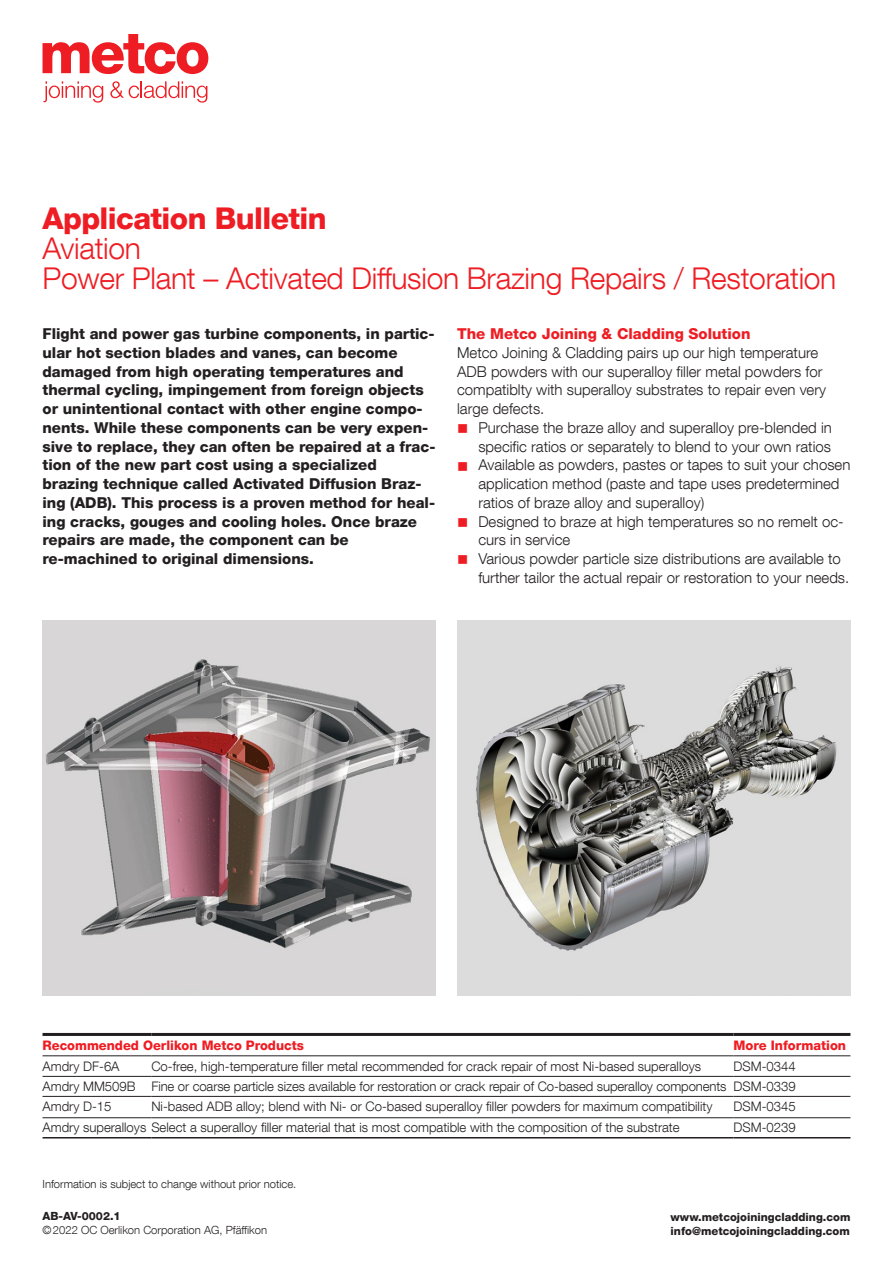
<style>
.page{position:relative;width:893px;height:1263px;background:#fff}
.page>*{position:absolute;margin:0;border:0;box-sizing:border-box;transform-origin:0 0}
.t1{font:300 30px/30px "Helvetica Neue LT Com";letter-spacing:-.01em;color:#ee1d23}
.t2{font:800 30px "Helvetica Neue LT Com";letter-spacing:-.02em;color:#ee1d23}
.t3{font:300 15px/18.8px "Helvetica Neue LT Com";color:#231f20}
.t4{font:800 15px/18.8px "Helvetica Neue LT Com";color:#231f20}
.t5{font:800 15px "Helvetica Neue LT Com";color:#ee1d23}
.t6{font:300 13.2px/20px "Helvetica Neue LT Com";color:#231f20;text-align:justify}
.t7{font:800 13.2px "Helvetica Neue LT Com";color:#ee1d23}
.t8{font:300 11.25px "Helvetica Neue LT Com";color:#231f20}
.t9{font:800 11.25px/14.1px "Helvetica Neue LT Com";color:#231f20}
.s1{color:#ee1d23}
</style>
<div class="page">
<img style="left:457px;top:620px;width:393px;height:375px">
<img style="left:43px;top:620px;width:393px;height:375px">
<hr style="left:43px;top:1076px;width:108px;height:1px;background:#231f20">
<hr style="left:151px;top:1076px;width:582px;height:1px;background:#231f20">
<hr style="left:733px;top:1076px;width:117px;height:1px;background:#231f20">
<hr style="left:43px;top:1096px;width:108px;height:1px;background:#231f20">
<hr style="left:151px;top:1096px;width:582px;height:1px;background:#231f20">
<hr style="left:733px;top:1096px;width:117px;height:1px;background:#231f20">
<hr style="left:43px;top:1033px;width:108px;height:3px;background:#231f20">
<hr style="left:151px;top:1033px;width:582px;height:3px;background:#231f20">
<hr style="left:733px;top:1033px;width:117px;height:3px;background:#231f20">
<hr style="left:43px;top:1055px;width:108px;height:1px;background:#231f20">
<hr style="left:151px;top:1055px;width:582px;height:1px;background:#231f20">
<hr style="left:733px;top:1055px;width:117px;height:1px;background:#231f20">
<hr style="left:43px;top:1117px;width:108px;height:1px;background:#231f20">
<hr style="left:151px;top:1117px;width:582px;height:1px;background:#231f20">
<hr style="left:733px;top:1117px;width:117px;height:1px;background:#231f20">
<hr style="left:43px;top:1137px;width:108px;height:1px;background:#231f20">
<hr style="left:151px;top:1137px;width:582px;height:1px;background:#231f20">
<hr style="left:733px;top:1137px;width:117px;height:1px;background:#231f20">
<svg style="left:43px;top:34px;width:165px;height:40px"></svg>
<svg style="left:43px;top:81px;width:60px;height:22px"></svg>
<svg style="left:110px;top:81px;width:97px;height:22px"></svg>
<h1 class="t2" style="left:43px;top:201px;width:286px">Application Bulletin</h1>
<h1 class="t1" style="left:43px;top:233px;width:795px">Aviation<br>Power Plant – Activated Diffusion Brazing Repairs / Restoration</h1>
<p class="t4" style="left:43px;top:324px;width:394px">Flight and power gas turbine components, in partic&shy;ular hot section blades and vanes, can become damaged from high operating temperatures and thermal cycling, impingement from foreign objects or unintentional contact with other engine compo&shy;nents. While these components can be very expen&shy;sive to replace, they can often be repaired at a frac&shy;tion of the new part cost using a specialized brazing technique called Activated Diffusion Braz&shy;ing (ADB). This process is a proven method for heal&shy;ing cracks, gouges and cooling holes. Once braze repairs are made, the component can be re-machined to original dimensions.</p>
<p class="t5" style="left:457px;top:325px;width:295px">The Metco Joining &amp; Cladding Solution</p>
<p class="t3" style="left:457px;top:343px;width:370px">Metco Joining &amp; Cladding pairs up our high temperature ADB powders with our superalloy filler metal powders for compatiblty with superalloy substrates to repair even very large defects.</p>
<p class="t3" style="left:457px;top:418px;width:376px;text-align:right"><span class="s1">■</span> Purchase the braze alloy and superalloy pre-blended in specific ratios or separately to blend to your own ratios</p>
<p class="t3" style="left:478px;top:455px;width:374px;text-indent:-21px"><span class="s1">■</span> Available as powders, pastes or tapes to suit your chosen application method (paste and tape uses predetermined ratios of braze alloy and superalloy)</p>
<p class="t3" style="left:478px;top:512px;width:367px;text-indent:-21px"><span class="s1">■</span> Designed to braze at high temperatures so no remelt oc&shy;curs in service</p>
<p class="t3" style="left:478px;top:549px;width:372px;text-indent:-21px"><span class="s1">■</span> Various powder particle size distributions are available to further tailor the actual repair or restoration to your needs.</p>
<p class="t7" style="left:43px;top:1037px;width:263px">Recommended Oerlikon Metco Products</p>
<p class="t7" style="left:733px;top:1037px;width:114px">More Information</p>
<p class="t6" style="left:43px;top:1056px;width:79px">Amdry DF-6A</p>
<p class="t6" style="left:151px;top:1056px;width:551px">Co-free, high-temperature filler metal recommended for crack repair of most Ni-based superalloys</p>
<p class="t6" style="left:43px;top:1056px;width:755px;text-indent:691px">DSM-0344<br>Amdry MM509B Fine or coarse particle sizes available for restoration or crack repair of Co-based superalloy components DSM-0339<br>Amdry D-15</p>
<p class="t6" style="left:151px;top:1096px;width:563px">Ni-based ADB alloy; blend with Ni- or Co-based superalloy filler powders for maximum compatibility</p>
<p class="t6" style="left:733px;top:1096px;width:64px">DSM-0345</p>
<p class="t6" style="left:43px;top:1117px;width:639px">Amdry superalloys Select a superalloy filler material that is most compatible with the composition of the substrate</p>
<p class="t6" style="left:733px;top:1117px;width:64px">DSM-0239</p>
<p class="t8" style="left:43px;top:1177px;width:255px">Information is subject to change without prior notice.</p>
<p class="t9" style="left:43px;top:1208px;width:80px">AB-AV-0002.1</p>
<p class="t8" style="left:43px;top:1223px;width:226px">©2022 OC Oerlikon Corporation AG, Pfäffikon</p>
<p class="t9" style="left:843px;top:1222px;width:9px">1</p>
<p class="t9" style="left:671px;top:1209px;width:181px">www.metcojoiningcladding.com info@metcojoiningcladding.com</p>
</div>
